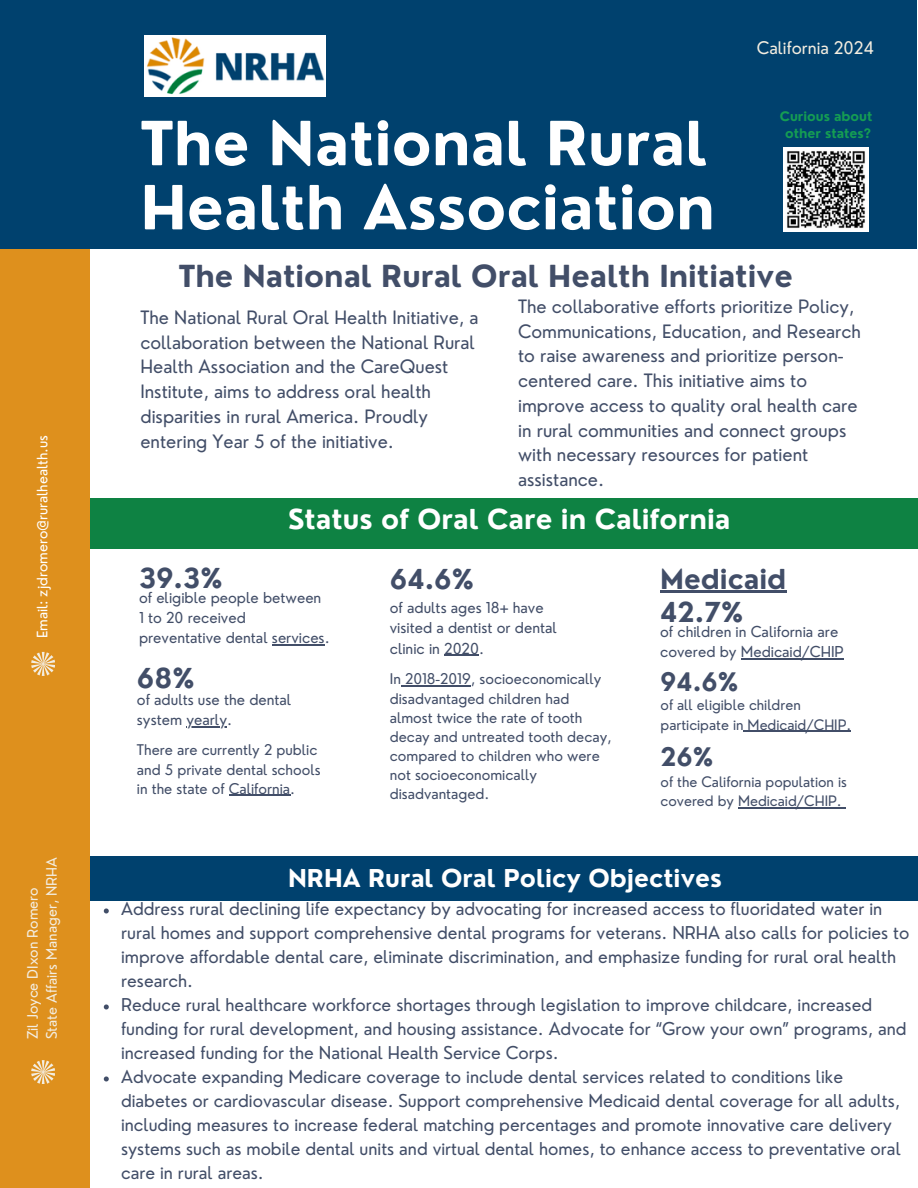
<style>
.page{position:relative;width:918px;height:1188px;background:#fff}
.page>*{position:absolute;margin:0;border:0;box-sizing:border-box;transform-origin:0 0}
.t1{font:700 59.25px/64.2px "Nourd";color:#fff}
.t2{font:700 29.7px "Nourd";color:#424e68}
.t3{font:700 26.85px "Nourd";color:#fff}
.t4{font:700 26.85px "Nourd";color:#424e68}
.t5{font:700 24.9px "Nourd";color:#424e68}
.t6{font:700 24px "Nourd";color:#fff}
.t7{font:18px/24.8px "Nourd";color:#424e68}
.t8{font:17.25px/24px "Nourd";color:#424e68}
.t9{font:16.95px "Nourd";color:#f3ede0}
.t10{font:14.7px/20.2px "Nourd";color:#424e68}
.t11{font:14.4px/19.2px "Nourd";color:#424e68}
.t12{font:14.1px/19.2px "Nourd";color:#424e68}
.t13{font:14.1px/19px "Nourd";color:#f3ede0}
.t14{font:14.1px "Nourd";color:#fff}
.t15{font:700 12.75px "Nourd";color:#159d53}
</style>
<div class="page">
<div style="left:89px;top:856px;width:829px;height:45px;background:#00416e"></div>
<div style="left:89px;top:498px;width:829px;height:51px;background:#0e8243"></div>
<div style="left:0;top:708px;width:89px;height:480px;background:#de901d"></div>
<div style="left:0;top:0;width:916px;height:249px;background:#00416e"></div>
<div style="left:0;top:249px;width:89px;height:458px;background:#de901d"></div>
<svg style="left:31px;top:1060px;width:24px;height:24px"></svg>
<img style="left:784px;top:147px;width:84px;height:85px">
<img style="left:144px;top:36px;width:181px;height:60px">
<svg style="left:31px;top:652px;width:24px;height:24px"></svg>
<hr style="left:741px;top:658px;width:103px;height:1px;background:#424e68">
<hr style="left:444px;top:655px;width:35px;height:1px;background:#424e68">
<hr style="left:229px;top:795px;width:61px;height:1px;background:#424e68">
<hr style="left:744px;top:731px;width:107px;height:1px;background:#424e68">
<svg style="left:104px;top:908px;width:5px;height:5px"></svg>
<svg style="left:104px;top:1004px;width:5px;height:5px"></svg>
<svg style="left:104px;top:1076px;width:5px;height:5px"></svg>
<hr style="left:660px;top:591px;width:126px;height:2px;background:#424e68">
<hr style="left:738px;top:807px;width:104px;height:1px;background:#424e68">
<hr style="left:272px;top:645px;width:53px;height:1px;background:#424e68">
<hr style="left:186px;top:726px;width:41px;height:1px;background:#424e68">
<hr style="left:401px;top:686px;width:70px;height:1px;background:#424e68">
<p class="t14" style="left:33px;top:638px;width:205px;rotate:-90deg">Email: zjdromero@ruralhealth.us</p>
<h5 class="t13" style="left:23px;top:1039px;width:184px;rotate:-90deg">Zil Joyce DIxon Romero<br>State Affairs Manager, NRHA</h5>
<h5 class="t1" style="left:140px;top:111px;width:576px">The National Rural<br>Health Association</h5>
<p class="t9" style="left:757px;top:37px;width:119px">California 2024</p>
<h2 class="t15" style="left:780px;top:108px;width:94px">Curious about</h2>
<h5 class="t15" style="left:785px;top:125px;width:87px">other states?</h5>
<p class="t2" style="left:179px;top:257px;width:616px">The National Rural Oral Health Initiative</p>
<p class="t7" style="left:140px;top:305px;width:340px">The National Rural Oral Health Initiative, a collaboration between the National Rural Health Association and the CareQuest Institute, aims to address oral health disparities in rural America. Proudly entering Year 5 of the initiative.</p>
<h5 class="t7" style="left:518px;top:294px;width:344px">The collaborative efforts prioritize Policy, Communications, Education, and Research to raise awareness and prioritize person&shy;centered care. This initiative aims to improve access to quality oral health care in rural communities and connect groups with necessary resources for patient assistance.</h5>
<h2 class="t3" style="left:288px;top:503px;width:444px">Status of Oral Care in California</h2>
<h5 class="t4" style="left:139px;top:561px;width:85px">39.3%</h5>
<h3 class="t10" style="left:139px;top:587px;width:192px">of eligible people between<br>1 to 20 received preventative dental services.</h3>
<h5 class="t4" style="left:137px;top:661px;width:59px">68%</h5>
<h3 class="t10" style="left:137px;top:689px;width:156px">of adults use the dental system yearly.</h3>
<h2 class="t11" style="left:137px;top:740px;width:185px">There are currently 2 public and 5 private dental schools in the state of California.</h2>
<h1 class="t4" style="left:390px;top:562px;width:86px">64.6%</h1>
<h2 class="t4" style="left:660px;top:562px;width:128px">Medicaid</h2>
<h4 class="t10" style="left:390px;top:597px;width:155px">of adults ages 18+ have</h4>
<h4 class="t4" style="left:660px;top:595px;width:85px">42.7%</h4>
<h4 class="t10" style="left:390px;top:618px;width:169px">visited a dentist or dental clinic in 2020.</h4>
<h2 class="t10" style="left:660px;top:621px;width:185px">of children in California are covered by Medicaid/CHIP</h2>
<p class="t11" style="left:390px;top:669px;width:223px">In 2018-2019, socioeconomically disadvantaged children had almost twice the rate of tooth decay and untreated tooth decay, compared to children who were not socioeconomically disadvantaged.</p>
<h2 class="t5" style="left:661px;top:666px;width:79px">94.6%</h2>
<h5 class="t12" style="left:661px;top:695px;width:192px">of all eligible children participate in Medicaid/CHIP.</h5>
<h5 class="t5" style="left:661px;top:742px;width:55px">26%</h5>
<h3 class="t12" style="left:661px;top:772px;width:188px">of the California population is covered by Medicaid/CHIP.</h3>
<p class="t6" style="left:288px;top:863px;width:435px">NRHA Rural Oral Policy Objectives</p>
<h2 class="t8" style="left:121px;top:897px;width:790px">Address rural declining life expectancy by advocating for increased access to fluoridated water in rural homes and support comprehensive dental programs for veterans. NRHA also calls for policies to improve affordable dental care, eliminate discrimination, and emphasize funding for rural oral health research.</h2>
<h5 class="t8" style="left:121px;top:993px;width:787px">Reduce rural healthcare workforce shortages through legislation to improve childcare, increased funding for rural development, and housing assistance. Advocate for “Grow your own” programs, and increased funding for the National Health Service Corps.</h5>
<h5 class="t8" style="left:121px;top:1065px;width:781px">Advocate expanding Medicare coverage to include dental services related to conditions like diabetes or cardiovascular disease. Support comprehensive Medicaid dental coverage for all adults, including measures to increase federal matching percentages and promote innovative care delivery systems such as mobile dental units and virtual dental homes, to enhance access to preventative oral care in rural areas.</h5>
</div>
